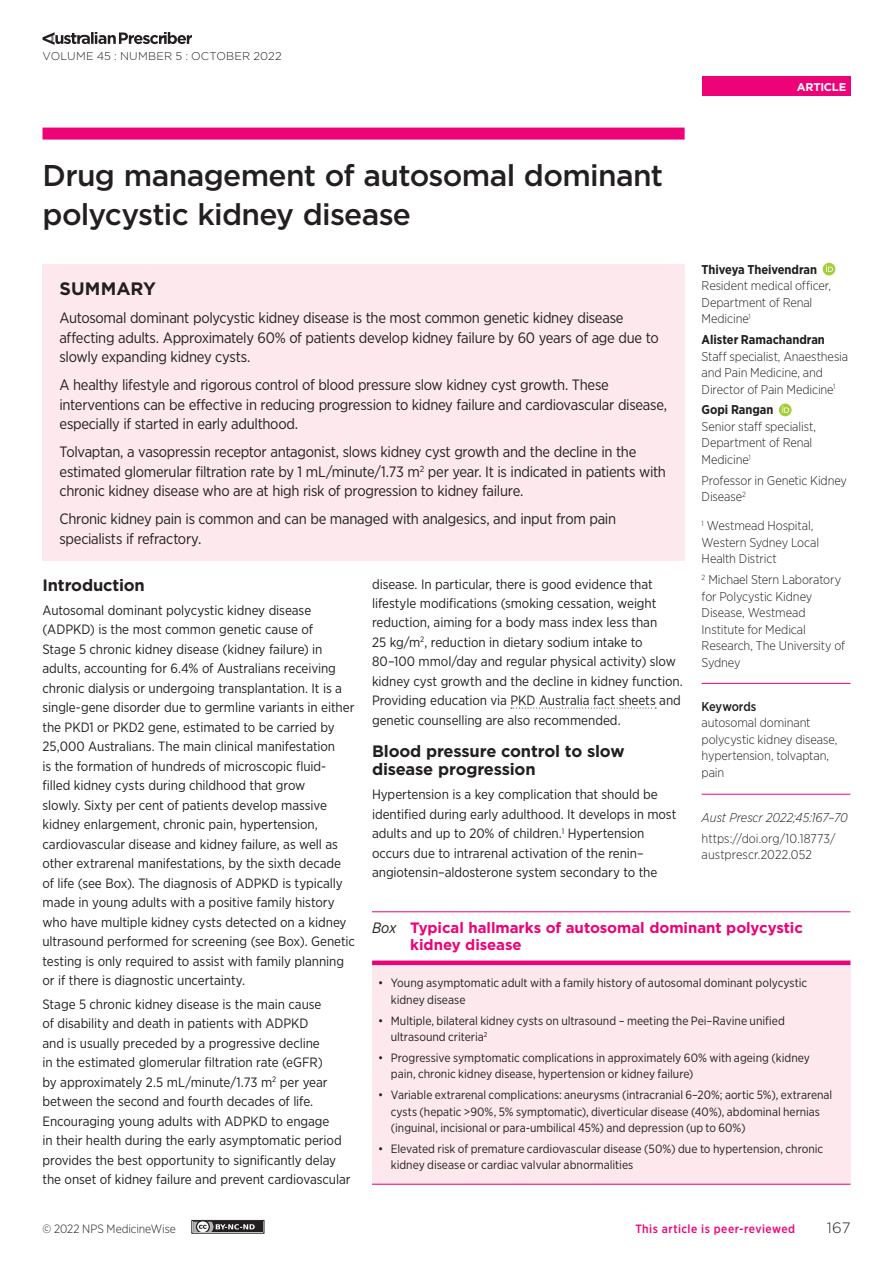
<style>
.page{position:relative;width:893px;height:1263px;background:#fff}
.page>*{position:absolute;margin:0;border:0;box-sizing:border-box;transform-origin:0 0}
.Primary_Heading{font:500 30px/39px "Gotham";letter-spacing:-.025em;color:#231f20}
.Summary_Header{font:700 18px "Gotham";color:#231f20}
.Subheading_Level_1{font:700 16.5px/18px "Gotham";letter-spacing:-.015em;color:#231f20}
.Summary_Text{font:15px/19.5px "Gotham Narrow";letter-spacing:-.02em;color:#231f20}
.Table_Fig_Header{font:700 15px/17.2px "Gotham";letter-spacing:-.005em;color:#ed0277}
.t1{font:300 15px "Gotham";color:#231f20}
.Body_Text{font:13.5px/19.5px "Gotham Narrow";letter-spacing:-.005em;color:#231f20}
.Author_Credentials{font:300 12.75px/16.5px "Gotham Narrow";letter-spacing:-.01em;color:#231f20}
.Keywords_Text{font:300 12.75px/16.5px "Gotham Narrow";letter-spacing:-.01em;color:#231f20}
.Author_s_Name{font:700 12.75px "Gotham Narrow";letter-spacing:-.005em;color:#231f20}
.DOI_Citation{font:300 12.75px/16.5px "Gotham Narrow";color:#231f20}
.Author_Credentials_L{font:300 12.75px/16.5px "Gotham Narrow";letter-spacing:-.01em;color:#231f20}
.Citation{font:italic 300 12.75px "Gotham Narrow";color:#231f20}
.Keywords_Header{font:500 12.75px "Gotham Narrow";letter-spacing:-.01em;color:#231f20}
.t2{font:12px/16.5px "Gotham Narrow";color:#231f20}
.t3{font:500 12px "Gotham Narrow";letter-spacing:.035em;color:#ed0277}
.t4{font:300 12px "Gotham Narrow";letter-spacing:-.005em;color:#231f20}
.t5{font:300 11.25px "Gotham";letter-spacing:.02em;color:#231f20}
.t6{font:700 11.25px "Gotham";letter-spacing:-.02em;color:#fff}
.s1{font-family:"Gotham Narrow";font-weight:400;font-style:italic;color:#231f20}
</style>
<div class="page">
<svg style="left:43px;top:32px;width:149px;height:13px"></svg>
<div style="left:702px;top:77px;width:148px;height:19px;background:#ed0277"></div>
<div style="left:43px;top:128px;width:642px;height:12px;background:#ed0277"></div>
<div style="left:191px;top:1220px;width:73px;height:13px;border:1px solid #231f20"></div>
<div style="left:193px;top:1222px;width:70px;height:10px;background:#231f20"></div>
<svg style="left:193px;top:1222px;width:62px;height:10px"></svg>
<hr style="left:702px;top:683px;width:148px;height:1px;background:#ed0277">
<hr style="left:702px;top:794px;width:148px;height:1px;background:#ed0277">
<div style="left:823px;top:263px;width:12px;height:12px;background:#a6ce39;border-radius:50%"></div>
<svg style="left:826px;top:265px;width:7px;height:7px"></svg>
<div style="left:779px;top:404px;width:13px;height:12px;background:#a6ce39;border-radius:50%"></div>
<svg style="left:782px;top:406px;width:7px;height:7px"></svg>
<div style="left:43px;top:264px;width:642px;height:297px;background:#fce8ed"></div>
<svg style="left:511px;top:708px;width:145px;height:1px"></svg>
<div style="left:372px;top:963px;width:478px;height:221px;background:#fce8ed"></div>
<hr style="left:372px;top:1184px;width:478px;height:1px;background:#ed0277">
<hr style="left:372px;top:911px;width:478px;height:1px;background:#ed0277">
<div style="left:372px;top:960px;width:478px;height:5px;background:#ed0277"></div>
<p class="t5" style="left:43px;top:48px;width:241px">VOLUME 45 : NUMBER 5 : OCTOBER 2022</p>
<p class="Primary_Heading" style="left:43px;top:155px;width:622px">Drug management of autosomal dominant polycystic kidney disease</p>
<p class="t6" style="left:797px;top:79px;width:51px">ARTICLE</p>
<p class="Author_s_Name" style="left:702px;top:261px;width:117px">Thiveya Theivendran</p>
<p class="Author_Credentials" style="left:702px;top:277px;width:131px">Resident medical officer,<br>Department of Renal<br>Medicine<sup>1</sup></p>
<p class="Author_s_Name" style="left:702px;top:331px;width:125px">Alister Ramachandran</p>
<p class="Author_Credentials" style="left:702px;top:348px;width:148px">Staff specialist, Anaesthesia and Pain Medicine, and<br>Director of Pain Medicine<sup>1</sup></p>
<p class="Author_s_Name" style="left:702px;top:402px;width:73px">Gopi Rangan</p>
<p class="Author_Credentials" style="left:702px;top:418px;width:116px">Senior staff specialist,<br>Department of Renal<br>Medicine<sup>1</sup></p>
<p class="Author_Credentials_L" style="left:702px;top:472px;width:147px">Professor in Genetic Kidney<br>Disease<sup>2</sup></p>
<p class="Author_Credentials" style="left:702px;top:517px;width:119px"><sup>1</sup> Westmead Hospital,<br>Western Sydney Local<br>Health District</p>
<p class="Author_Credentials" style="left:702px;top:571px;width:145px"><sup>2</sup> Michael Stern Laboratory for Polycystic Kidney<br>Disease, Westmead<br>Institute for Medical<br>Research, The University of<br>Sydney</p>
<p class="Keywords_Header" style="left:702px;top:698px;width:56px">Keywords</p>
<p class="Keywords_Text" style="left:702px;top:714px;width:137px">autosomal dominant polycystic kidney disease, hypertension, tolvaptan, pain</p>
<p class="Citation" style="left:702px;top:809px;width:148px">Aust Prescr 2022;45:167–70</p>
<p class="DOI_Citation" style="left:702px;top:829px;width:135px">https://doi.org/10.18773/ austprescr.2022.052</p>
<p class="Summary_Header" style="left:60px;top:277px;width:98px">SUMMARY</p>
<p class="Summary_Text" style="left:60px;top:308px;width:601px">Autosomal dominant polycystic kidney disease is the most common genetic kidney disease affecting adults. Approximately 60% of patients develop kidney failure by 60 years of age due to slowly expanding kidney cysts.</p>
<p class="Summary_Text" style="left:60px;top:375px;width:609px">A healthy lifestyle and rigorous control of blood pressure slow kidney cyst growth. These interventions can be effective in reducing progression to kidney failure and cardiovascular disease, especially if started in early adulthood.</p>
<p class="Summary_Text" style="left:60px;top:442px;width:608px">Tolvaptan, a vasopressin receptor antagonist, slows kidney cyst growth and the decline in the estimated glomerular filtration rate by 1 mL/minute/1.73 m<sup>2</sup> per year. It is indicated in patients with chronic kidney disease who are at high risk of progression to kidney failure.</p>
<p class="Summary_Text" style="left:60px;top:509px;width:558px">Chronic kidney pain is common and can be managed with analgesics, and input from pain specialists if refractory.</p>
<p class="Body_Text" style="left:372px;top:574px;width:312px">disease. In particular, there is good evidence that lifestyle modifications (smoking cessation, weight reduction, aiming for a body mass index less than<br>25 kg/m<sup>2</sup>, reduction in dietary sodium intake to 80–100 mmol/day and regular physical activity) slow kidney cyst growth and the decline in kidney function.<br>Providing education via PKD Australia fact sheets and genetic counselling are also recommended.</p>
<p class="Subheading_Level_1" style="left:372px;top:742px;width:254px">Blood pressure control to slow disease progression</p>
<p class="Body_Text" style="left:372px;top:784px;width:306px">Hypertension is a key complication that should be identified during early adulthood. It develops in most adults and up to 20% of children.<sup>1</sup> Hypertension occurs due to intrarenal activation of the renin– angiotensin–aldosterone system secondary to the</p>
<p class="Subheading_Level_1" style="left:43px;top:576px;width:104px">Introduction</p>
<p class="Body_Text" style="left:43px;top:600px;width:314px">Autosomal dominant polycystic kidney disease (ADPKD) is the most common genetic cause of<br>Stage 5 chronic kidney disease (kidney failure) in adults, accounting for 6.4% of Australians receiving chronic dialysis or undergoing transplantation. It is a single-gene disorder due to germline variants in either the PKD1 or PKD2 gene, estimated to be carried by 25,000 Australians. The main clinical manifestation<br>is the formation of hundreds of microscopic fluid&shy;filled kidney cysts during childhood that grow<br>slowly. Sixty per cent of patients develop massive kidney enlargement, chronic pain, hypertension, cardiovascular disease and kidney failure, as well as other extrarenal manifestations, by the sixth decade of life (see Box). The diagnosis of ADPKD is typically made in young adults with a positive family history who have multiple kidney cysts detected on a kidney ultrasound performed for screening (see Box). Genetic testing is only required to assist with family planning or if there is diagnostic uncertainty.</p>
<p class="Body_Text" style="left:43px;top:994px;width:310px">Stage 5 chronic kidney disease is the main cause<br>of disability and death in patients with ADPKD<br>and is usually preceded by a progressive decline<br>in the estimated glomerular filtration rate (eGFR)<br>by approximately 2.5 mL/minute/1.73 m<sup>2</sup> per year between the second and fourth decades of life.<br>Encouraging young adults with ADPKD to engage<br>in their health during the early asymptomatic period provides the best opportunity to significantly delay the onset of kidney failure and prevent cardiovascular</p>
<p class="Table_Fig_Header" style="left:410px;top:918px;width:394px;text-indent:-38px"><span class="s1">Box</span> Typical hallmarks of autosomal dominant polycystic kidney disease</p>
<p class="t2" style="left:391px;top:974px;width:418px;text-indent:-13px">• Young asymptomatic adult with a family history of autosomal dominant polycystic kidney disease</p>
<p class="t2" style="left:391px;top:1012px;width:396px;text-indent:-13px">• Multiple, bilateral kidney cysts on ultrasound – meeting the Pei–Ravine unified ultrasound criteria<sup>2</sup></p>
<p class="t2" style="left:391px;top:1049px;width:421px;text-indent:-13px">• Progressive symptomatic complications in approximately 60% with ageing (kidney pain, chronic kidney disease, hypertension or kidney failure)</p>
<p class="t2" style="left:391px;top:1086px;width:443px;text-indent:-13px">• Variable extrarenal complications: aneurysms (intracranial 6–20%; aortic 5%), extrarenal cysts (hepatic &gt;90%, 5% symptomatic), diverticular disease (40%), abdominal hernias (inguinal, incisional or para-umbilical 45%) and depression (up to 60%)</p>
<p class="t2" style="left:391px;top:1140px;width:434px;text-indent:-13px">• Elevated risk of premature cardiovascular disease (50%) due to hypertension, chronic kidney disease or cardiac valvular abnormalities</p>
<p class="t4" style="left:43px;top:1222px;width:135px">© 2022 NPS MedicineWise</p>
<p class="t3" style="left:635px;top:1221px;width:161px">This article is peer-reviewed</p>
<p class="t1" style="left:827px;top:1218px;width:25px">167</p>
</div>
